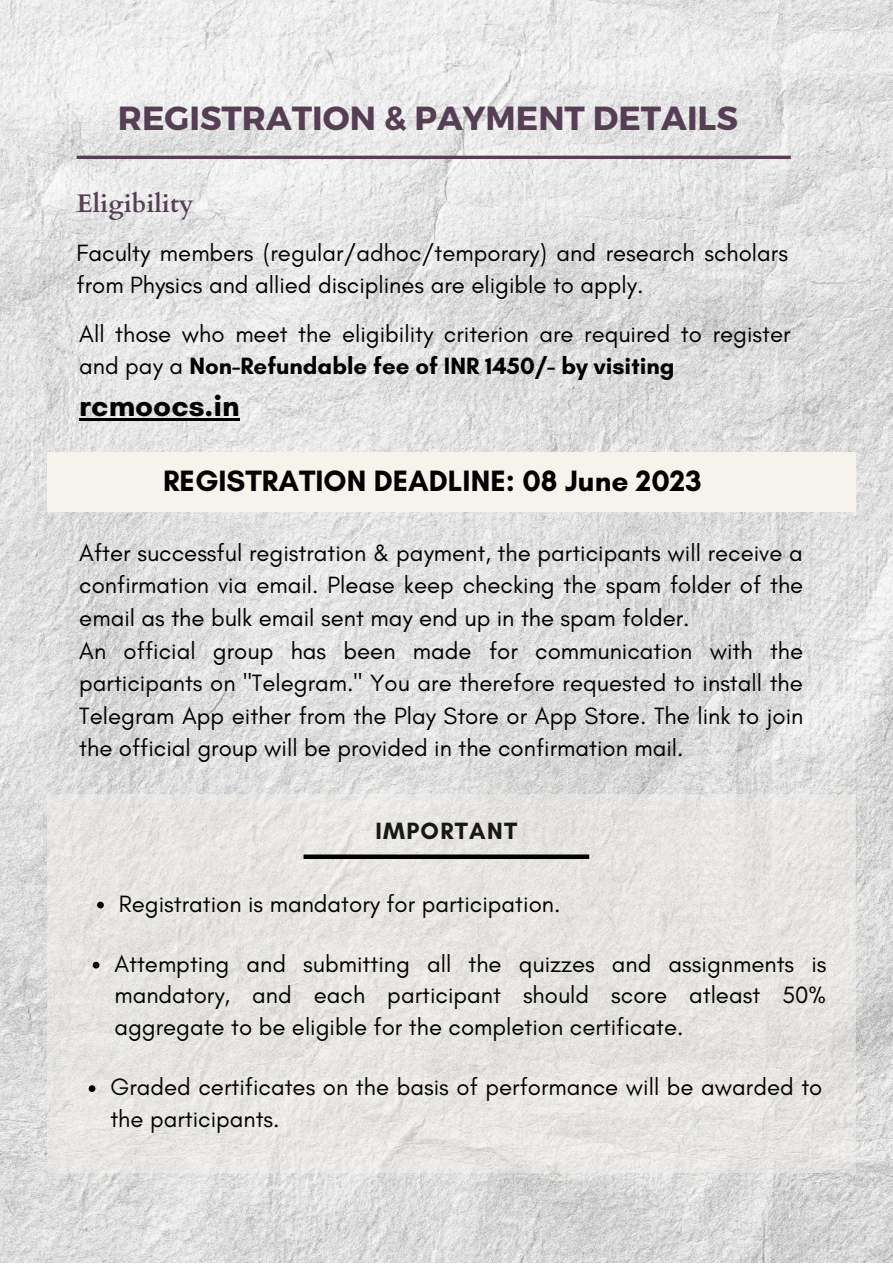
<style>
.page{position:relative;width:893px;height:1264px;background:#fff}
.page>*{position:absolute;margin:0;border:0;box-sizing:border-box;transform-origin:0 0}
.t1{font:700 33.3px "Montserrat";color:#563f54}
.t2{font:700 31.5px "Glacial Indifference";color:#000}
.t3{font:700 30px "Glacial Indifference";color:#000}
.t4{font:700 25.5px "Cardo";color:#563f54}
.t5{font:24px/32.5px "Glacial Indifference";color:#000}
.t6{font:700 24px "Glacial Indifference";letter-spacing:.055em;color:#171717}
.s1{font-weight:700}
</style>
<div class="page">
<img style="left:0;top:0;width:892px;height:1262px">
<hr style="left:77px;top:156px;width:713px;height:3px;background:#563f54">
<div style="left:47px;top:794px;width:808px;height:379px;background:#e7e5e3"></div>
<hr style="left:79px;top:418px;width:161px;height:2px;background:#000">
<div style="left:47px;top:452px;width:808px;height:59px;background:#f6f3ed"></div>
<svg style="left:93px;top:961px;width:6px;height:7px"></svg>
<svg style="left:97px;top:901px;width:7px;height:7px"></svg>
<svg style="left:89px;top:1085px;width:6px;height:6px"></svg>
<div style="left:303px;top:854px;width:286px;height:5px;background:#000"></div>
<p class="t1" style="left:118px;top:96px;width:621px">REGISTRATION &amp; PAYMENT DETAILS</p>
<p class="t4" style="left:77px;top:187px;width:118px">Eligibility</p>
<p class="t5" style="left:77px;top:236px;width:712px">Faculty members (regular/adhoc/temporary) and research scholars from Physics and allied disciplines are eligible to apply.</p>
<p class="t5" style="left:79px;top:317px;width:712px">All those who meet the eligibility criterion are required to register and pay a <span class="s1">Non-Refundable fee of INR 1450/- by visiting</span></p>
<p class="t2" style="left:79px;top:386px;width:162px">rcmoocs.in</p>
<p class="t3" style="left:163px;top:462px;width:540px">REGISTRATION DEADLINE: 08 June 2023</p>
<p class="t5" style="left:79px;top:536px;width:725px;text-align:justify">After successful registration &amp; payment, the participants will receive a confirmation via email. Please keep checking the spam folder of the email as the bulk email sent may end up in the spam folder.</p>
<p class="t5" style="left:79px;top:634px;width:725px;text-align:justify">An official group has been made for communication with the participants on "Telegram." You are therefore requested to install the Telegram App either from the Play Store or App Store. The link to join the official group will be provided in the confirmation mail.</p>
<p class="t6" style="left:375px;top:816px;width:143px">IMPORTANT</p>
<p class="t5" style="left:119px;top:887px;width:443px">Registration is mandatory for participation.</p>
<p class="t5" style="left:114px;top:947px;width:713px;line-height:31.5px;text-align:justify">Attempting and submitting all the quizzes and assignments is mandatory, and each participant should score atleast 50% aggregate to be eligible for the completion certificate.</p>
<p class="t5" style="left:110px;top:1071px;width:713px;line-height:31.5px">Graded certificates on the basis of performance will be awarded to the participants.</p>
</div>
